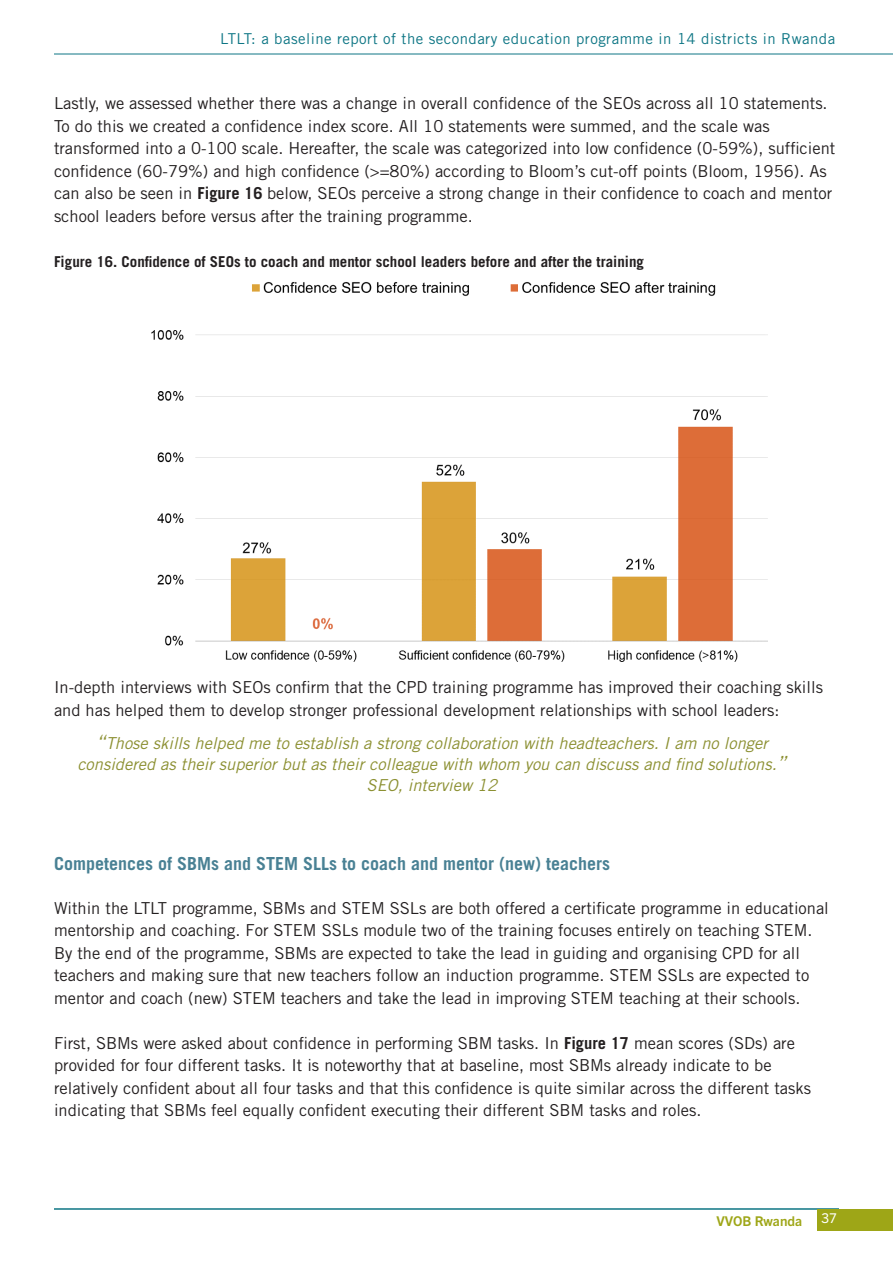
<style>
.page{position:relative;width:893px;height:1263px;background:#fff}
.page>*{position:absolute;margin:0;border:0;box-sizing:border-box;transform-origin:0 0}
.Heading_2{font:700 18px "Trade Gothic LT Std";color:#498194}
.Heading_2-2{font:16.5px/22.5px "Trade Gothic LT Std";color:#231f20}
.t1{font:italic 16.5px/21px "Trade Gothic LT Std";color:#8c9032;text-align:center}
.t2{font:700 15px "Trade Gothic LT Std";color:#231f20}
.t3{font:15px "Trade Gothic LT Std";letter-spacing:.03em;color:#0e7685}
.t4{font:700 13.5px "Trade Gothic Next LT Pro";color:#9ea617}
.t5{font:13.5px "Trade Gothic Next LT Pro";color:#fff}
.s1{font-weight:700}
.s2{font-size:19.5px}
</style>
<div class="page">
<hr style="left:54px;top:1209px;width:785px;height:1px;background:#0e7685">
<div style="left:817px;top:1209px;width:76px;height:21px;background:#9ea617"></div>
<hr style="left:54px;top:54px;width:839px;height:1px;background:#0e7685">
<img style="left:151px;top:282px;width:617px;height:380px">
<p class="t3" style="left:220px;top:30px;width:616px">LTLT: a baseline report of the secondary education programme in 14 districts in Rwanda</p>
<p class="Heading_2-2" style="left:54px;top:92px;width:783px">Lastly, we assessed whether there was a change in overall confidence of the SEOs across all 10 statements.<br>To do this we created a confidence index score. All 10 statements were summed, and the scale was transformed into a 0-100 scale. Hereafter, the scale was categorized into low confidence (0-59%), sufficient confidence (60-79%) and high confidence (&gt;=80%) according to Bloom’s cut-off points (Bloom, 1956). As can also be seen in <span class="s1">Figure 16</span> below, SEOs perceive a strong change in their confidence to coach and mentor school leaders before versus after the training programme.</p>
<p class="t2" style="left:54px;top:252px;width:592px">Figure 16. Confidence of SEOs to coach and mentor school leaders before and after the training</p>
<p class="Heading_2-2" style="left:54px;top:676px;width:770px">In-depth interviews with SEOs confirm that the CPD training programme has improved their coaching skills and has helped them to develop stronger professional development relationships with school leaders:</p>
<p class="t1" style="left:77px;top:733px;width:711px"><span class="s2">“</span>Those skills helped me to establish a strong collaboration with headteachers. I am no longer considered as their superior but as their colleague with whom you can discuss and find solutions.<span class="s2">”<br></span>SEO, interview 12</p>
<p class="Heading_2" style="left:54px;top:852px;width:558px">Competences of SBMs and STEM SLLs to coach and mentor (new) teachers</p>
<p class="Heading_2-2" style="left:54px;top:896px;width:776px">Within the LTLT programme, SBMs and STEM SSLs are both offered a certificate programme in educational mentorship and coaching. For STEM SSLs module two of the training focuses entirely on teaching STEM.<br>By the end of the programme, SBMs are expected to take the lead in guiding and organising CPD for all teachers and making sure that new teachers follow an induction programme. STEM SSLs are expected to mentor and coach (new) STEM teachers and take the lead in improving STEM teaching at their schools.</p>
<p class="Heading_2-2" style="left:54px;top:1031px;width:759px">First, SBMs were asked about confidence in performing SBM tasks. In <span class="s1">Figure 17</span> mean scores (SDs) are provided for four different tasks. It is noteworthy that at baseline, most SBMs already indicate to be relatively confident about all four tasks and that this confidence is quite similar across the different tasks indicating that SBMs feel equally confident executing their different SBM tasks and roles.</p>
<p class="t4" style="left:716px;top:1211px;width:87px">VVOB Rwanda</p>
<p class="t5" style="left:821px;top:1209px;width:17px">37</p>
</div>
